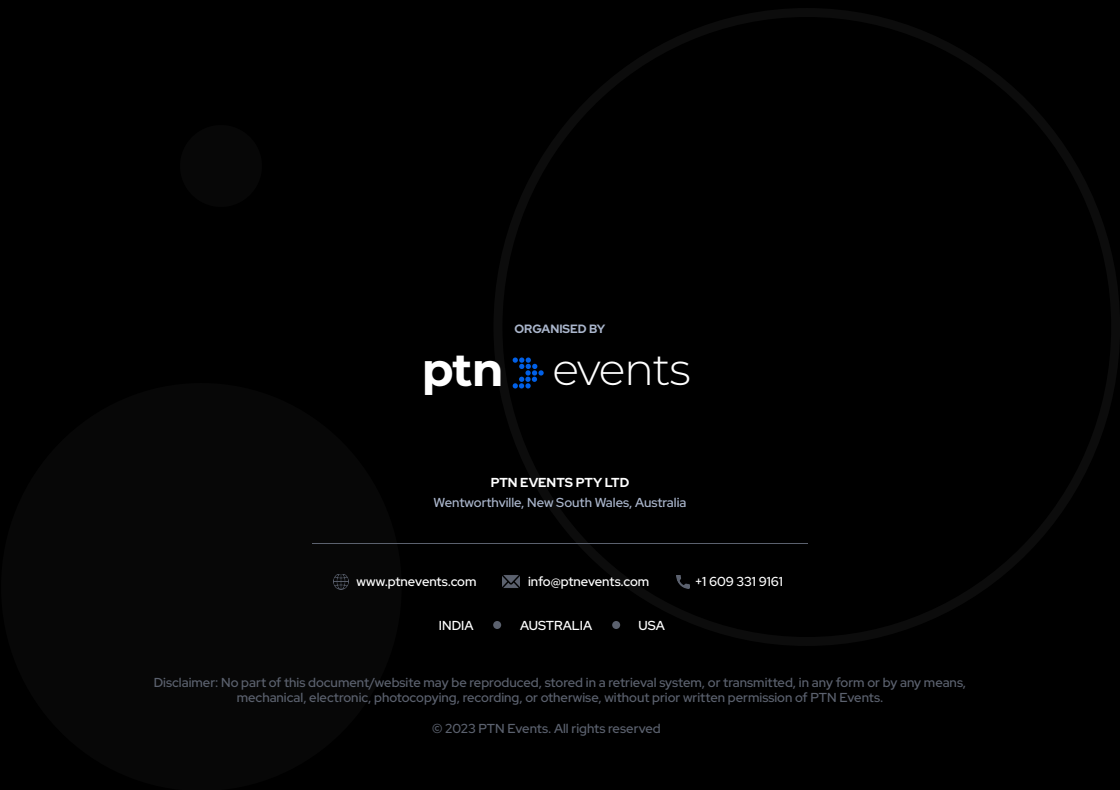
<style>
.page{position:relative;width:1120px;height:790px;background:#000}
.page>*{position:absolute;margin:0;border:0;box-sizing:border-box;transform-origin:0 0}
.t1{font:300 44.7px "Montserrat";letter-spacing:-.03em;color:#fff}
.t2{font:500 13px/15px "Red Hat Display";color:#5b616e;text-align:center}
.t3{font:500 13px "Red Hat Display";color:#fff}
.t4{font:500 13px "Red Hat Display";color:#aab6cc}
.t5{font:700 13px "Red Hat Display";color:#fff}
.t6{font:700 12px "Red Hat Display";color:#aab6cc}
.s1{font-weight:700;font-size:46.2px}
</style>
<div class="page">
<div style="left:180px;top:125px;width:82px;height:82px;background:#070707;border-radius:50%"></div>
<hr style="left:312px;top:543px;width:496px;height:1px;background:#5b616e">
<img style="left:676px;top:575px;width:14px;height:14px">
<img style="left:502px;top:575px;width:18px;height:13px">
<img style="left:333px;top:574px;width:16px;height:16px">
<div style="left:493px;top:621px;width:8px;height:8px;background:#5b616e;border-radius:50%"></div>
<div style="left:612px;top:621px;width:8px;height:8px;background:#5b616e;border-radius:50%"></div>
<svg style="left:513px;top:358px;width:31px;height:31px"></svg>
<p class="t6" style="left:515px;top:321px;width:92px">ORGANISED BY</p>
<h1 class="t1" style="left:422px;top:339px;width:271px"><span class="s1">ptn</span> events</h1>
<p class="t5" style="left:491px;top:474px;width:140px">PTN EVENTS PTY LTD</p>
<p class="t4" style="left:434px;top:494px;width:254px">Wentworthville, New South Wales, Australia</p>
<p class="t3" style="left:356px;top:573px;width:122px">www.ptnevents.com</p>
<p class="t3" style="left:528px;top:573px;width:123px">info@ptnevents.com</p>
<p class="t3" style="left:695px;top:573px;width:89px">+1 609 331 9161</p>
<p class="t3" style="left:439px;top:617px;width:36px">INDIA</p>
<p class="t3" style="left:520px;top:617px;width:74px">AUSTRALIA</p>
<p class="t3" style="left:639px;top:617px;width:28px">USA</p>
<p class="t2" style="left:154px;top:674px;width:814px">Disclaimer: No part of this document/website may be reproduced, stored in a retrieval system, or transmitted, in any form or by any means, mechanical, electronic, photocopying, recording, or otherwise, without prior written permission of PTN Events.</p>
<p class="t2" style="left:432px;top:720px;width:230px">© 2023 PTN Events. All rights reserved</p>
</div>
